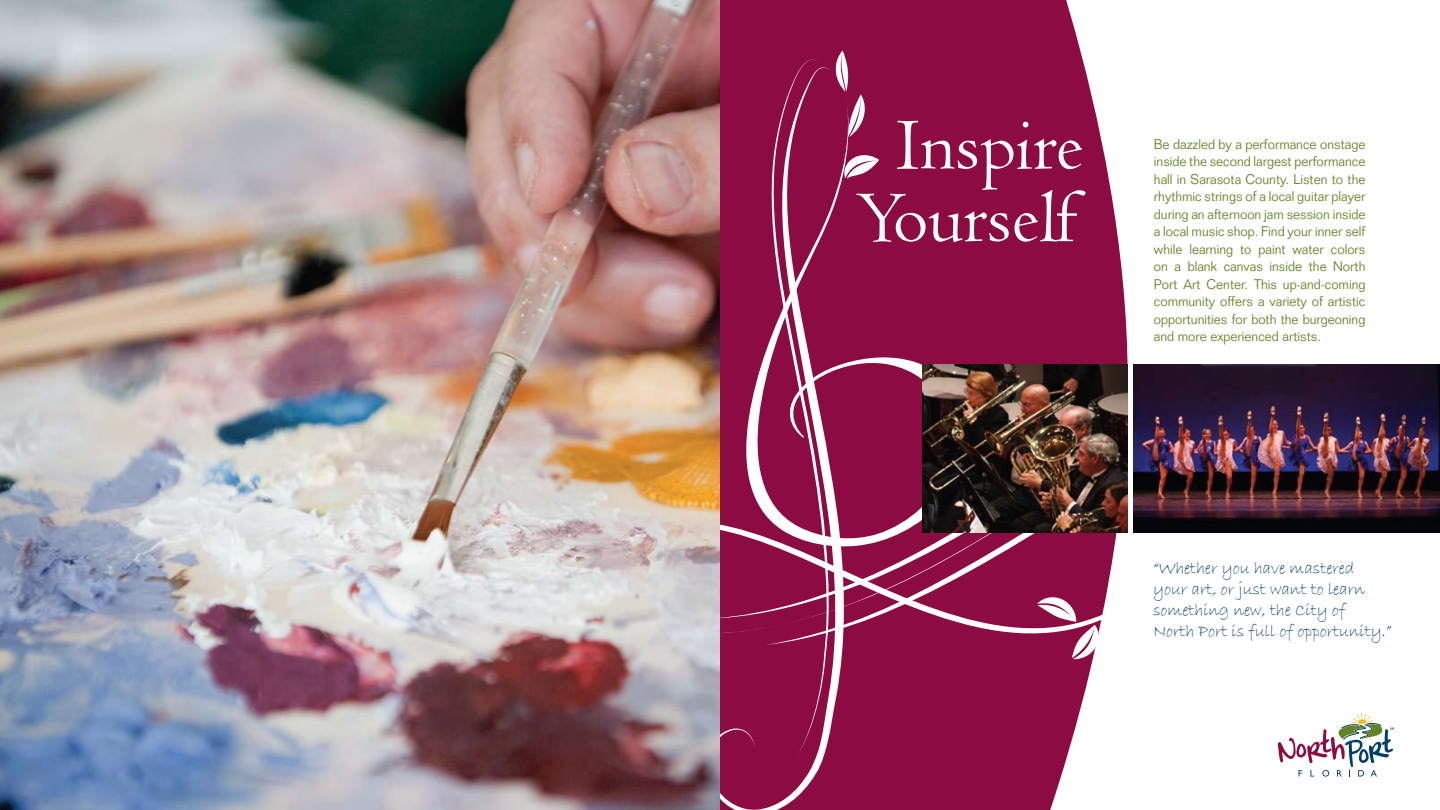
<style>
.page{position:relative;width:1440px;height:810px;background:#fff}
.page>*{position:absolute;margin:0;border:0;box-sizing:border-box;transform-origin:0 0}
.t1{font:76px/72.5px "Centaur";color:#fff;text-align:center}
.t2{font:17.5px/21px "Bradley Hand ITC";letter-spacing:-.01em;color:#003f69}
.t3{font:300 13.75px/17.5px "Folio";color:#648326;text-align:justify;scale:.95 1}
</style>
<div class="page">
<div style="left:721px;top:0;width:417px;height:810px;background:#8c0b42"></div>
<svg style="left:1050px;top:0;width:88px;height:810px"></svg>
<svg style="left:1050px;top:399px;width:228px;height:349px"></svg>
<svg style="left:1128px;top:414px;width:150px;height:231px"></svg>
<svg style="left:879px;top:497px;width:296px;height:148px"></svg>
<svg style="left:879px;top:357px;width:97px;height:191px"></svg>
<svg style="left:720px;top:67px;width:104px;height:743px"></svg>
<svg style="left:1037px;top:597px;width:65px;height:62px"></svg>
<svg style="left:1144px;top:570px;width:36px;height:29px"></svg>
<svg style="left:1146px;top:533px;width:40px;height:22px"></svg>
<svg style="left:770px;top:50px;width:109px;height:706px"></svg>
<img style="left:0;top:0;width:720px;height:810px">
<img style="left:922px;top:364px;width:206px;height:169px">
<img style="left:1134px;top:364px;width:306px;height:169px">
<svg style="left:1278px;top:712px;width:116px;height:65px"></svg>
<h1 class="t1" style="left:856px;top:109px;width:229px">Inspire<br>Yourself</h1>
<p class="t3" style="left:1154px;top:135px;width:224px">Be dazzled by a performance onstage inside the second largest performance hall in Sarasota County. Listen to the rhythmic strings of a local guitar player during an afternoon jam session inside a local music shop. Find your inner self while learning to paint water colors on a blank canvas inside the North Port Art Center. This up-and-coming community offers a variety of artistic opportunities for both the burgeoning and more experienced artists.</p>
<p class="t2" style="left:1153px;top:558px;width:240px">“Whether you have mastered your art, or just want to learn something new, the City of<br>North Port is full of opportunity.”</p>
</div>
